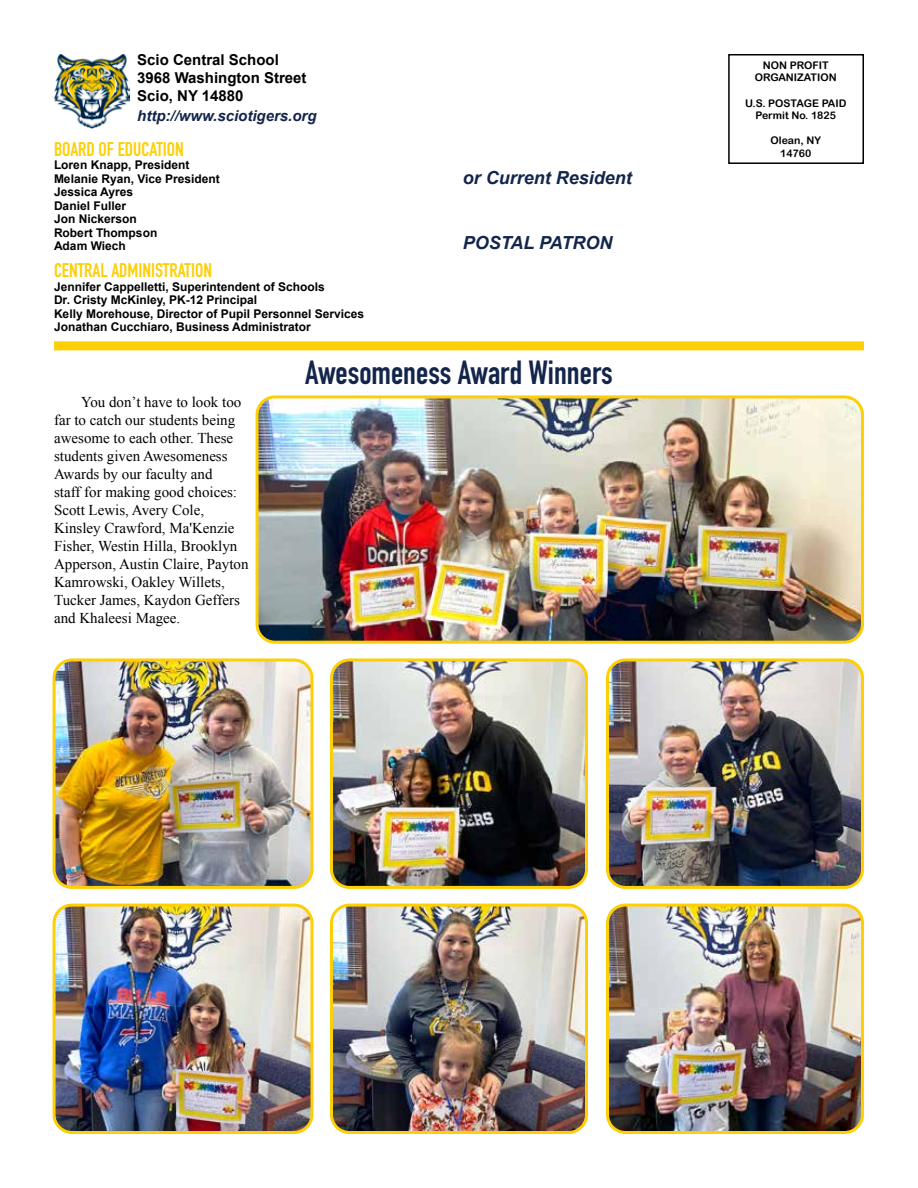
<style>
.page{position:relative;width:918px;height:1188px;background:#fff}
.page>*{position:absolute;margin:0;border:0;box-sizing:border-box;transform-origin:0 0}
.t1{font:700 33px "DIN Condensed";color:#13254b}
.t2{font:700 19.5px "DIN Condensed";color:#fdcf06}
.t3{font:italic 700 18px "Arial";color:#13254b}
.t4{font:15px/18px "Times New Roman";color:#000}
.t5{font:700 15px/18px "Arial";color:#000}
.t6{font:italic 700 15px "Arial";color:#13254b}
.t7{font:700 12px/13.5px "Arial";color:#000}
.t8{font:10.5px/12.6px "Arial Rounded MT Bold";color:#000;text-align:center}
</style>
<div class="page">
<div style="left:54px;top:341px;width:810px;height:9px;background:#fdcf06"></div>
<div style="left:728px;top:54px;width:136px;height:110px;border:2px solid #000"></div>
<img style="left:54px;top:54px;width:76px;height:74px">
<img style="left:257px;top:399px;width:603px;height:241px">
<div style="left:256px;top:395px;width:608px;height:249px;border:3px solid #fdcf06;border-radius:18px"></div>
<img style="left:54px;top:662px;width:256px;height:223px">
<div style="left:53px;top:658px;width:261px;height:231px;border:3px solid #fdcf06;border-radius:18px"></div>
<img style="left:54px;top:905px;width:256px;height:225px">
<div style="left:53px;top:904px;width:261px;height:230px;border:3px solid #fdcf06;border-radius:18px"></div>
<img style="left:334px;top:662px;width:250px;height:223px">
<div style="left:330px;top:658px;width:258px;height:231px;border:3px solid #fdcf06;border-radius:18px"></div>
<img style="left:334px;top:905px;width:250px;height:225px">
<div style="left:330px;top:904px;width:258px;height:230px;border:3px solid #fdcf06;border-radius:18px"></div>
<img style="left:610px;top:662px;width:250px;height:223px">
<div style="left:606px;top:658px;width:258px;height:231px;border:3px solid #fdcf06;border-radius:18px"></div>
<img style="left:610px;top:905px;width:250px;height:225px">
<div style="left:606px;top:904px;width:258px;height:230px;border:3px solid #fdcf06;border-radius:18px"></div>
<p class="t5" style="left:137px;top:51px;width:171px">Scio Central School<br>3968 Washington Street<br>Scio, NY 14880</p>
<p class="t6" style="left:137px;top:106px;width:181px">http://www.sciotigers.org</p>
<h2 class="t2" style="left:54px;top:136px;width:131px">BOARD OF EDUCATION</h2>
<p class="t7" style="left:54px;top:159px;width:167px">Loren Knapp, President<br>Melanie Ryan, Vice President<br>Jessica Ayres<br>Daniel Fuller<br>Jon Nickerson<br>Robert Thompson<br>Adam Wiech</p>
<h2 class="t2" style="left:54px;top:257px;width:160px">CENTRAL ADMINISTRATION</h2>
<p class="t7" style="left:54px;top:280px;width:312px">Jennifer Cappelletti, Superintendent of Schools<br>Dr. Cristy McKinley, PK-12 Principal<br>Kelly Morehouse, Director of Pupil Personnel Services Jonathan Cucchiaro, Business Administrator</p>
<p class="t3" style="left:463px;top:166px;width:171px">or Current Resident</p>
<p class="t3" style="left:463px;top:231px;width:151px">POSTAL PATRON</p>
<p class="t4" style="left:54px;top:393px;width:196px;text-indent:27px">You don’t have to look too far to catch our students being awesome to each other. These students given Awesomeness<br>Awards by our faculty and<br>staff for making good choices:<br>Scott Lewis, Avery Cole,<br>Kinsley Crawford, Ma'Kenzie<br>Fisher, Westin Hilla, Brooklyn<br>Apperson, Austin Claire, Payton<br>Kamrowski, Oakley Willets,<br>Tucker James, Kaydon Geffers and Khaleesi Magee.</p>
<h1 class="t1" style="left:305px;top:350px;width:309px">Awesomeness Award Winners</h1>
<p class="t8" style="left:755px;top:59px;width:84px">NON PROFIT<br>ORGANIZATION</p>
<p class="t8" style="left:745px;top:97px;width:103px">U.S. POSTAGE PAID<br>Permit No. 1825</p>
<p class="t8" style="left:771px;top:134px;width:52px">Olean, NY<br>14760</p>
</div>
